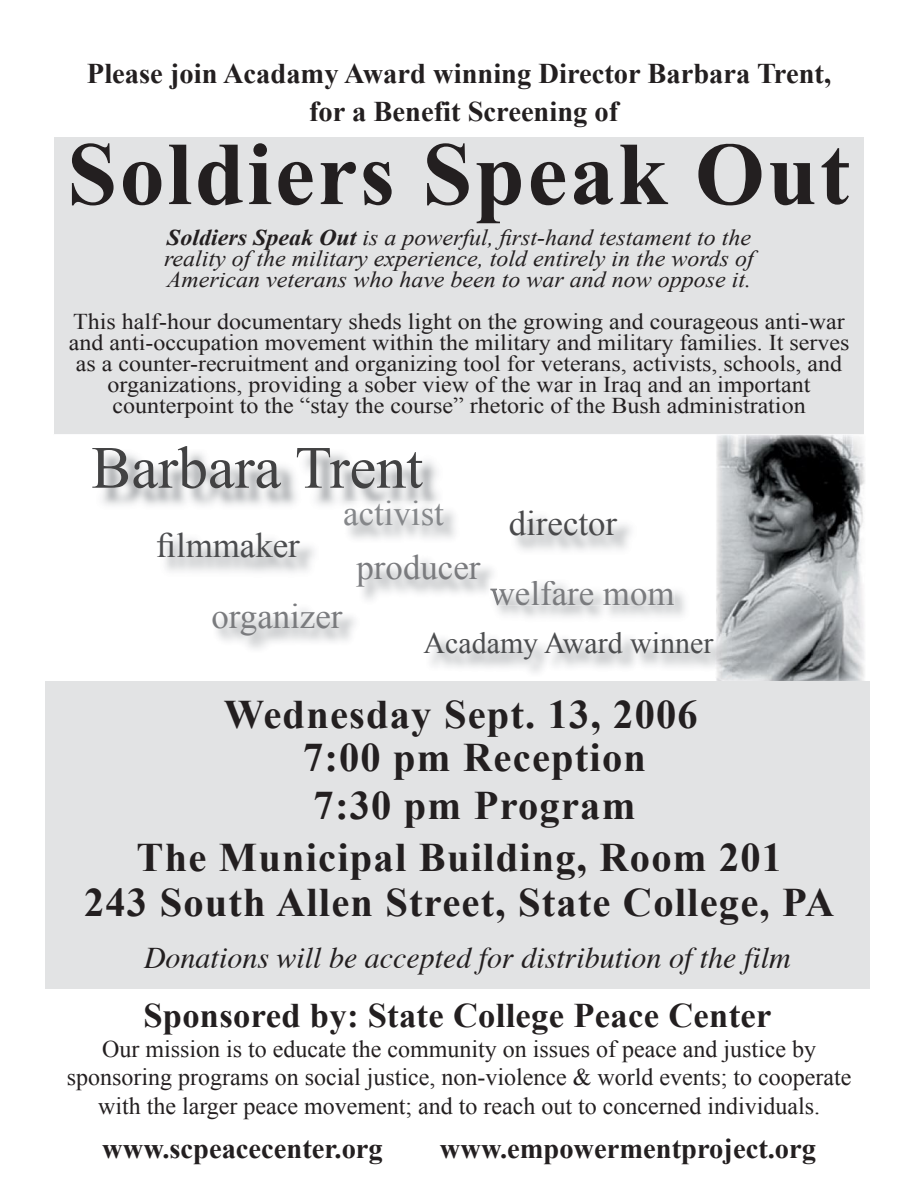
<style>
.page{position:relative;width:918px;height:1188px;background:#fff}
.page>*{position:absolute;margin:0;border:0;box-sizing:border-box;transform-origin:0 0}
.t1{font:700 89.7px "Times New Roman";letter-spacing:.03em;color:#231f20}
.t2{font:60px "Times New Roman";color:#424243}
.t3{font:700 40.5px/42.6px "Times New Roman";letter-spacing:.03em;color:#231f20}
.t4{font:34.8px "Times New Roman";color:#7a7b7e}
.t5{font:34.8px "Times New Roman";color:#4c4d4f}
.t6{font:34.8px "Times New Roman";color:#85878a}
.t7{font:34.8px "Times New Roman";color:#4a4a4c}
.t8{font:700 34.5px "Times New Roman";letter-spacing:.01em;color:#231f20}
.t9{font:italic 30px "Times";color:#231f20}
.t10{font:30px "Times New Roman";color:#4c4d4f}
.t11{font:700 28.5px/38.4px "Times New Roman";color:#231f20;text-align:center}
.t12{font:24px/28.8px "Times New Roman";color:#231f20;text-align:center}
.t13{font:22.5px/21px "Times New Roman";color:#231f20;text-align:center;scale:1.06 1}
.t14{font:italic 22.5px/21px "Times New Roman";color:#231f20;scale:1.06 1}
.s1{font-weight:700}
</style>
<div class="page">
<div style="left:54px;top:137px;width:810px;height:297px;background:#e2e3e4"></div>
<img style="left:716px;top:434px;width:148px;height:247px">
<img style="left:102px;top:453px;width:336px;height:53px">
<img style="left:344px;top:501px;width:95px;height:9px">
<img style="left:490px;top:581px;width:8px;height:24px">
<div style="left:45px;top:681px;width:825px;height:307px;background:#e2e3e4"></div>
<p class="t11" style="left:87px;top:54px;width:746px">Please join Acadamy Award winning Director Barbara Trent, for a Benefit Screening of</p>
<h1 class="t1" style="left:67px;top:122px;width:784px">Soldiers Speak Out</h1>
<p class="t14" style="left:164px;top:226px;width:558px"><span class="s1">Soldiers Speak Out</span> is a powerful, first-hand testament to the reality of the military experience, told entirely in the words of<br>American veterans who have been to war and now oppose it.</p>
<p class="t13" style="left:69px;top:310px;width:738px">This half-hour documentary sheds light on the growing and courageous anti-war and anti-occupation movement within the military and military families. It serves as a counter-recruitment and organizing tool for veterans, activists, schools, and organizations, providing a sober view of the war in Iraq and an important counterpoint to the “stay the course” rhetoric of the Bush administration</p>
<h2 class="t2" style="left:91px;top:433px;width:333px">Barbara Trent</h2>
<h3 class="t6" style="left:343px;top:494px;width:102px">activist</h3>
<h3 class="t7" style="left:509px;top:503px;width:110px">director</h3>
<h3 class="t5" style="left:157px;top:525px;width:145px">filmmaker</h3>
<h3 class="t4" style="left:357px;top:547px;width:125px">producer</h3>
<h3 class="t4" style="left:490px;top:573px;width:186px">welfare mom</h3>
<h3 class="t4" style="left:212px;top:596px;width:132px">organizer</h3>
<h3 class="t10" style="left:424px;top:626px;width:291px">Acadamy Award winner</h3>
<h3 class="t3" style="left:303px;top:693px;width:396px;text-indent:-79px">Wednesday Sept. 13, 2006<br>7:00 pm Reception</h3>
<h3 class="t3" style="left:137px;top:779px;width:647px;line-height:51.6px;text-indent:177px">7:30 pm Program<br>The Municipal Building, Room 201</h3>
<h3 class="t3" style="left:84px;top:881px;width:752px">243 South Allen Street, State College, PA</h3>
<h3 class="t9" style="left:144px;top:930px;width:648px">Donations will be accepted for distribution of the film</h3>
<h3 class="t8" style="left:143px;top:995px;width:630px">Sponsored by: State College Peace Center</h3>
<p class="t12" style="left:67px;top:1034px;width:786px">Our mission is to educate the community on issues of peace and justice by sponsoring programs on social justice, non-violence &amp; world events; to cooperate with the larger peace movement; and to reach out to concerned individuals.</p>
<p class="t11" style="left:102px;top:1129px;width:282px">www.scpeacecenter.org</p>
<p class="t11" style="left:440px;top:1129px;width:378px">www.empowermentproject.org</p>
</div>
